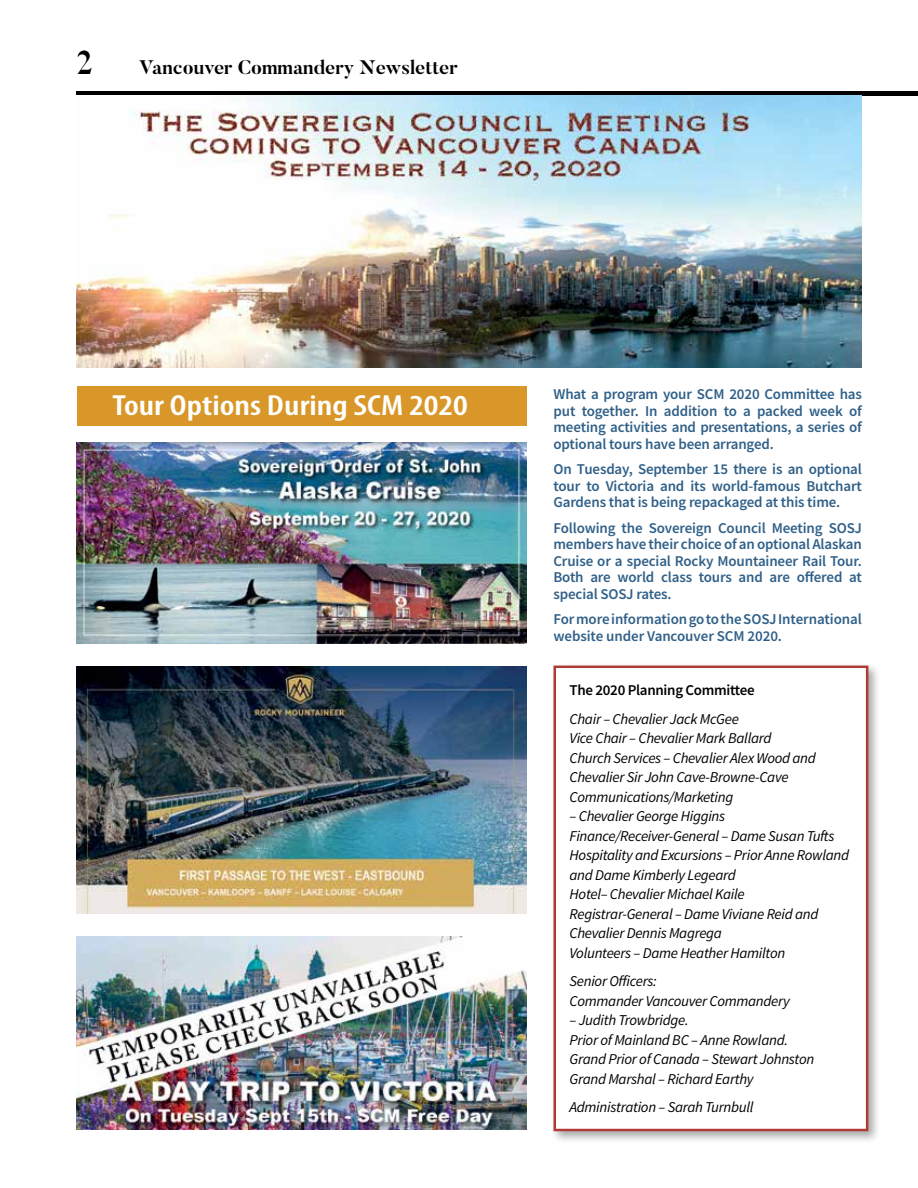
<style>
.page{position:relative;width:918px;height:1188px;background:#fff}
.page>*{position:absolute;margin:0;border:0;box-sizing:border-box;transform-origin:0 0}
.t1{font:700 33px "Butler";color:#000}
.t2{font:600 condensed 29.1px "Myriad Pro";color:#fff;scale:1.23 1}
.t3{font:700 19.5px "Butler";color:#000}
.t4{font:italic 15px/19.5px "Source Sans Pro";letter-spacing:-.02em;color:#000}
.t5{font:600 15px/16.5px "Source Sans Pro";letter-spacing:-.01em;color:#306088;text-align:justify}
.t6{font:600 15px "Source Sans Pro";letter-spacing:-.02em;color:#000}
</style>
<div class="page">
<div style="left:550px;top:662px;width:332px;height:482px;background:#000;opacity:.34"></div>
<div style="left:554px;top:666px;width:314px;height:465px;background:#fff;border:2px solid #b03b34"></div>
<div style="left:77px;top:91px;width:841px;height:5px;background:#000"></div>
<img style="left:77px;top:96px;width:785px;height:272px">
<img style="left:77px;top:443px;width:450px;height:200px">
<img style="left:77px;top:667px;width:450px;height:247px">
<img style="left:76px;top:936px;width:451px;height:194px">
<div style="left:77px;top:386px;width:450px;height:40px;background:#d89728"></div>
<h1 class="t1" style="left:77px;top:41px;width:18px">2</h1>
<h3 class="t3" style="left:139px;top:55px;width:320px">Vancouver Commandery Newsletter</h3>
<h2 class="t2" style="left:113px;top:387px;width:290px">Tour Options During SCM 2020</h2>
<p class="t5" style="left:554px;top:386px;width:310px">What a program your SCM 2020 Committee has put together. In addition to a packed week of meeting activities and presentations, a series of optional tours have been arranged.</p>
<p class="t5" style="left:554px;top:461px;width:310px">On Tuesday, September 15 there is an optional tour to Victoria and its world-famous Butchart Gardens that is being repackaged at this time.</p>
<p class="t5" style="left:554px;top:519px;width:310px">Following the Sovereign Council Meeting SOSJ members have their choice of an optional Alaskan Cruise or a special Rocky Mountaineer Rail Tour.<br>Both are world class tours and are offered at special SOSJ rates.</p>
<p class="t5" style="left:554px;top:611px;width:310px">For more information go to the SOSJ International website under Vancouver SCM 2020.</p>
<p class="t6" style="left:570px;top:680px;width:187px">The 2020 Planning Committee</p>
<p class="t4" style="left:570px;top:709px;width:248px">Chair – Chevalier Jack McGee<br>Vice Chair – Chevalier Mark Ballard Church Services – Chevalier Alex Wood and Chevalier Sir John Cave-Browne-Cave Communications/Marketing</p>
<p class="t4" style="left:570px;top:806px;width:281px">– Chevalier George Higgins Finance/Receiver-General – Dame Susan Tufts Hospitality and Excursions – Prior Anne Rowland and Dame Kimberly Legeard<br>Hotel– Chevalier Michael Kaile Registrar-General – Dame Viviane Reid and Chevalier Dennis Magrega<br>Volunteers – Dame Heather Hamilton</p>
<p class="t4" style="left:570px;top:971px;width:222px">Senior Officers:<br>Commander Vancouver Commandery</p>
<p class="t4" style="left:570px;top:1010px;width:246px">– Judith Trowbridge.<br>Prior of Mainland BC – Anne Rowland.<br>Grand Prior of Canada – Stewart Johnston<br>Grand Marshal – Richard Earthy</p>
<p class="t4" style="left:570px;top:1097px;width:186px">Administration – Sarah Turnbull</p>
</div>
